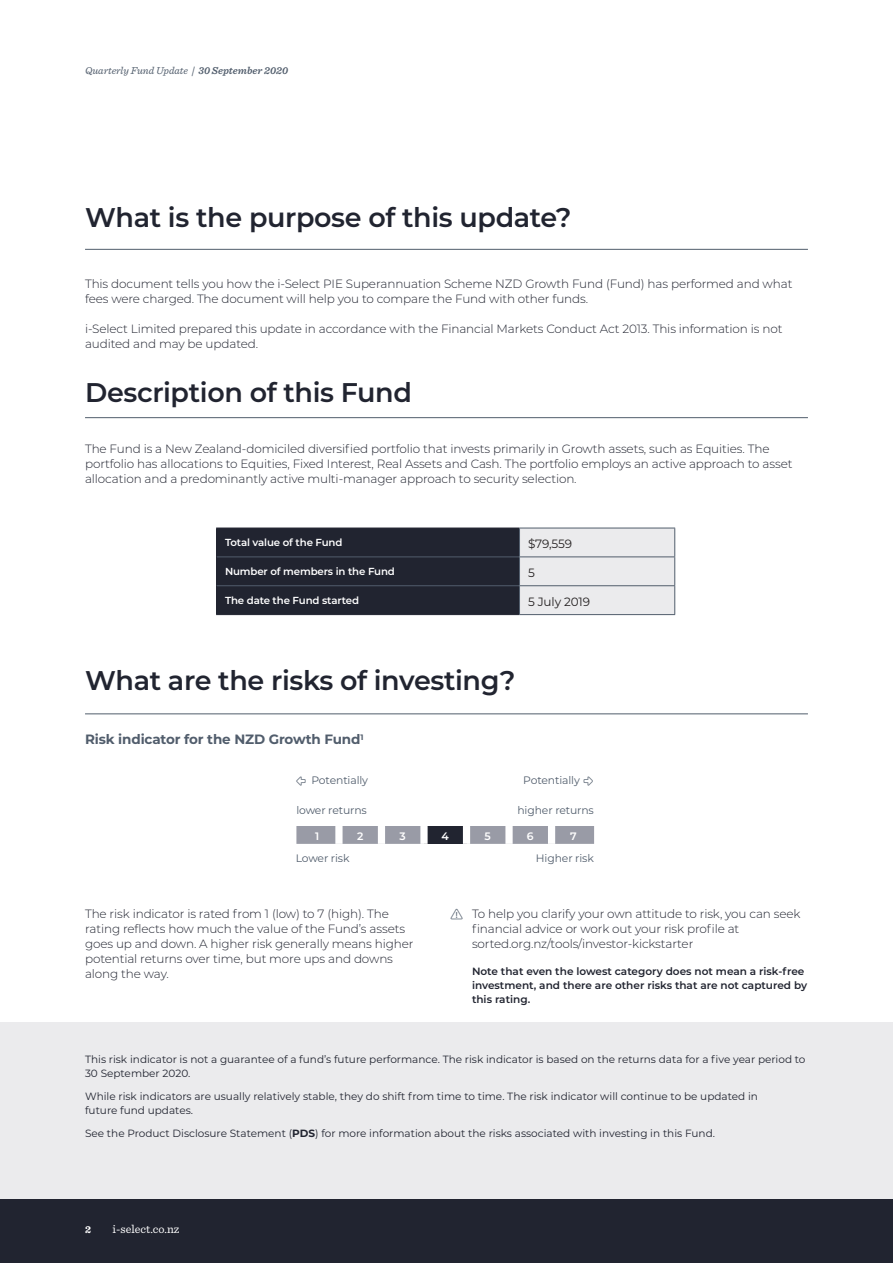
<style>
.page{position:relative;width:893px;height:1263px;background:#fff}
.page>*{position:absolute;margin:0;border:0;box-sizing:border-box;transform-origin:0 0}
.t1{font:600 27px "Montserrat";letter-spacing:-.015em;color:#212430}
.t2{font:700 13.5px "Montserrat";letter-spacing:-.01em;color:#515d6c}
.t3{font:300 12px/15px "Montserrat";letter-spacing:-.01em;color:#212430}
.t4{font:12px "Montserrat";letter-spacing:-.01em;color:#231f20}
.t5{font:12px "Sentinel";color:#fff}
.t6{font:10.8px "Montserrat";letter-spacing:-.01em;color:#515d6c}
.t7{font:600 10.8px "Montserrat";color:#fff}
.t8{font:10.5px/14.2px "Montserrat";color:#212430}
.t9{font:600 10.5px/14.2px "Montserrat";color:#212430}
.t10{font:italic 10.5px "Sentinel";color:#515d6c}
.t11{font:700 10.5px "Sentinel";color:#fff}
.t12{font:600 10.2px "Montserrat";letter-spacing:-.015em;color:#fff}
.s1{font-weight:500}
.s2{font-weight:600}
.s3{font-weight:700}
</style>
<div class="page">
<div style="left:0;top:1023px;width:893px;height:238px;background:#ebebed"></div>
<div style="left:0;top:1199px;width:893px;height:64px;background:#212430"></div>
<hr style="left:85px;top:249px;width:723px;height:1px;background:#515d6c">
<hr style="left:85px;top:417px;width:723px;height:1px;background:#515d6c">
<hr style="left:85px;top:714px;width:723px;height:1px;background:#515d6c">
<svg style="left:296px;top:826px;width:298px;height:18px;background:#9a9ca6"></svg>
<div style="left:424px;top:826px;width:42px;height:18px;background:#212430"></div>
<div style="left:335px;top:826px;width:8px;height:18px;background:#fff"></div>
<div style="left:378px;top:826px;width:7px;height:18px;background:#fff"></div>
<div style="left:420px;top:826px;width:8px;height:18px;background:#fff"></div>
<div style="left:463px;top:826px;width:7px;height:18px;background:#fff"></div>
<div style="left:505px;top:826px;width:8px;height:18px;background:#fff"></div>
<div style="left:548px;top:826px;width:7px;height:18px;background:#fff"></div>
<svg style="left:216px;top:528px;width:459px;height:87px;background:#62656e"></svg>
<hr style="left:519px;top:556px;width:156px;height:1px;background:#515d6c">
<p class="t10" style="left:85px;top:63px;width:205px">Quarterly Fund Update <span class="s1">|</span> <span class="s2">30 September 2020</span></p>
<h1 class="t1" style="left:85px;top:198px;width:488px">What is the purpose of this update?</h1>
<p class="t3" style="left:85px;top:275px;width:709px">This document tells you how the i-Select PIE Superannuation Scheme NZD Growth Fund (Fund) has performed and what fees were charged. The document will help you to compare the Fund with other funds.</p>
<p class="t3" style="left:85px;top:320px;width:699px">i-Select Limited prepared this update in accordance with the Financial Markets Conduct Act 2013. This information is not audited and may be updated.</p>
<h1 class="t1" style="left:85px;top:374px;width:329px">Description of this Fund</h1>
<p class="t3" style="left:85px;top:440px;width:709px">The Fund is a New Zealand-domiciled diversified portfolio that invests primarily in Growth assets, such as Equities. The portfolio has allocations to Equities, Fixed Interest, Real Assets and Cash. The portfolio employs an active approach to asset allocation and a predominantly active multi-manager approach to security selection.</p>
<p class="t12" style="left:225px;top:535px;width:119px">Total value of the Fund</p>
<p class="t4" style="left:528px;top:536px;width:46px">$79,559</p>
<p class="t12" style="left:225px;top:564px;width:171px">Number of members in the Fund</p>
<p class="t4" style="left:528px;top:564px;width:8px">5</p>
<p class="t12" style="left:225px;top:593px;width:136px">The date the Fund started</p>
<p class="t4" style="left:528px;top:593px;width:64px">5 July 2019</p>
<h1 class="t1" style="left:85px;top:662px;width:432px">What are the risks of investing?</h1>
<p class="t2" style="left:85px;top:730px;width:280px">Risk indicator for the NZD Growth Fund<sup>1</sup></p>
<p class="t6" style="left:311px;top:773px;width:58px">Potentially</p>
<p class="t6" style="left:523px;top:773px;width:58px">Potentially</p>
<p class="t6" style="left:296px;top:803px;width:72px">lower returns</p>
<p class="t6" style="left:517px;top:803px;width:78px">higher returns</p>
<p class="t6" style="left:296px;top:851px;width:55px">Lower risk</p>
<p class="t6" style="left:536px;top:851px;width:59px">Higher risk</p>
<p class="t7" style="left:315px;top:828px;width:6px">1</p>
<p class="t7" style="left:357px;top:828px;width:8px">2</p>
<p class="t7" style="left:400px;top:828px;width:8px">3</p>
<p class="t7" style="left:442px;top:828px;width:9px">4</p>
<p class="t7" style="left:485px;top:828px;width:8px">5</p>
<p class="t7" style="left:527px;top:828px;width:8px">6</p>
<p class="t7" style="left:570px;top:828px;width:8px">7</p>
<p class="t3" style="left:85px;top:905px;width:330px">The risk indicator is rated from 1 (low) to 7 (high). The rating reflects how much the value of the Fund’s assets goes up and down. A higher risk generally means higher potential returns over time, but more ups and downs along the way.</p>
<p class="t3" style="left:472px;top:905px;width:330px">To help you clarify your own attitude to risk, you can seek financial advice or work out your risk profile at sorted.org.nz/tools/investor-kickstarter</p>
<p class="t9" style="left:472px;top:963px;width:337px">Note that even the lowest category does not mean a risk-free investment, and there are other risks that are not captured by this rating.</p>
<p class="t8" style="left:85px;top:1052px;width:722px">This risk indicator is not a guarantee of a fund’s future performance. The risk indicator is based on the returns data for a five year period to<br>30 September 2020.</p>
<p class="t8" style="left:85px;top:1089px;width:674px">While risk indicators are usually relatively stable, they do shift from time to time. The risk indicator will continue to be updated in future fund updates.</p>
<p class="t8" style="left:85px;top:1126px;width:631px">See the Product Disclosure Statement (<span class="s3">PDS</span>) for more information about the risks associated with investing in this Fund.</p>
<p class="t11" style="left:85px;top:1221px;width:8px">2</p>
<p class="t5" style="left:113px;top:1219px;width:68px">i-select.co.nz</p>
</div>
